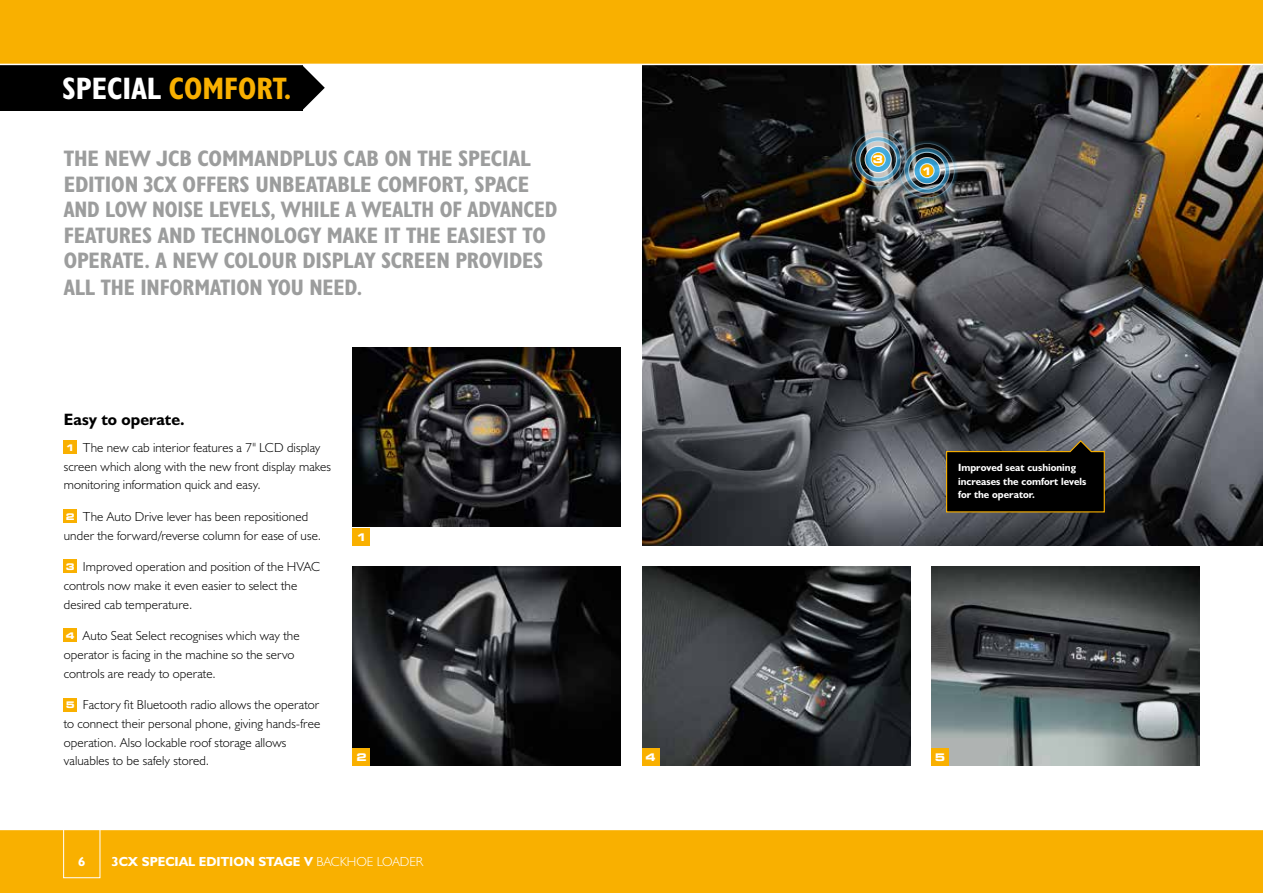
<style>
.page{position:relative;width:1263px;height:893px;background:#fff}
.page>*{position:absolute;margin:0;border:0;box-sizing:border-box;transform-origin:0 0}
.t1{font:31.2px "JCB Bold Condensed";color:#f9b000}
.t2{font:22.5px/25.8px "JCB Bold Condensed";letter-spacing:-.005em;color:#9c9d9d}
.t3{font:700 16.5px "JCB Euro";letter-spacing:.005em;color:#000}
.t4{font:300 13.2px/18.8px "JCB Euro";letter-spacing:.01em;color:#000}
.t5{font:700 13.2px "JCB Euro";color:#fff}
.t6{font:700 10.5px/13.5px "JCB Euro";color:#fff}
.t7{font:700 expanded 10.5px "Square 721 BT";color:#fff}
.s1{color:#fff}
.s2{font-family:"Square 721 BT";font-weight:700;font-stretch:expanded;font-size:9.15px;color:#fff}
.s3{font-weight:300}
</style>
<div class="page">
<svg style="left:302px;top:65px;width:23px;height:45px"></svg>
<div style="left:0;top:54px;width:302px;height:57px;background:#000"></div>
<img style="left:642px;top:65px;width:621px;height:481px">
<div style="left:64px;top:441px;width:13px;height:13px;background:#f9b000"></div>
<div style="left:64px;top:510px;width:13px;height:13px;background:#f9b000"></div>
<div style="left:64px;top:560px;width:13px;height:13px;background:#f9b000"></div>
<div style="left:64px;top:629px;width:13px;height:13px;background:#f9b000"></div>
<div style="left:64px;top:698px;width:13px;height:13px;background:#f9b000"></div>
<img style="left:353px;top:567px;width:268px;height:198px">
<img style="left:353px;top:347px;width:268px;height:179px">
<img style="left:642px;top:567px;width:268px;height:198px">
<img style="left:931px;top:567px;width:268px;height:198px">
<div style="left:353px;top:748px;width:17px;height:17px;background:#f9b000"></div>
<div style="left:353px;top:529px;width:17px;height:17px;background:#f9b000"></div>
<div style="left:642px;top:748px;width:17px;height:17px;background:#f9b000"></div>
<div style="left:931px;top:748px;width:17px;height:17px;background:#f9b000"></div>
<img style="left:846px;top:127px;width:113px;height:76px">
<svg style="left:945px;top:439px;width:160px;height:74px;background:#16140f"></svg>
<div style="left:0;top:829px;width:1263px;height:64px;background:#f9b000"></div>
<hr style="left:0;top:829px;width:1263px;height:1px;background:#fff">
<div style="left:0;top:0;width:1263px;height:64px;background:#f9b000"></div>
<hr style="left:0;top:64px;width:1263px;height:1px;background:#fff">
<div style="left:63px;top:819px;width:37px;height:59px;border:1px solid #fff"></div>
<h1 class="t1" style="left:62px;top:69px;width:231px"><span class="s1">SPECIAL</span> COMFORT.</h1>
<p class="t2" style="left:64px;top:145px;width:495px">THE NEW JCB COMMANDPLUS CAB ON THE SPECIAL EDITION 3CX OFFERS UNBEATABLE COMFORT, SPACE AND LOW NOISE LEVELS, WHILE A WEALTH OF ADVANCED FEATURES AND TECHNOLOGY MAKE IT THE EASIEST TO OPERATE. A NEW COLOUR DISPLAY SCREEN PROVIDES ALL THE INFORMATION YOU NEED.</p>
<p class="t3" style="left:64px;top:409px;width:122px">Easy to operate.</p>
<p class="t4" style="left:64px;top:438px;width:269px"><span class="s2">1</span> The new cab interior features a 7" LCD display screen which along with the new front display makes monitoring information quick and easy.</p>
<p class="t4" style="left:64px;top:507px;width:259px"><span class="s2">2</span> The Auto Drive lever has been repositioned under the forward/reverse column for ease of use.</p>
<p class="t4" style="left:64px;top:557px;width:258px"><span class="s2">3</span> Improved operation and position of the HVAC controls now make it even easier to select the desired cab temperature.</p>
<p class="t4" style="left:64px;top:626px;width:237px"><span class="s2">4</span> Auto Seat Select recognises which way the operator is facing in the machine so the servo controls are ready to operate.</p>
<p class="t4" style="left:64px;top:695px;width:258px"><span class="s2">5</span> Factory fit Bluetooth radio allows the operator to connect their personal phone, giving hands-free operation. Also lockable roof storage allows valuables to be safely stored.</p>
<p class="t7" style="left:356px;top:531px;width:12px">1</p>
<p class="t7" style="left:356px;top:751px;width:12px">2</p>
<p class="t5" style="left:78px;top:853px;width:9px">6</p>
<p class="t5" style="left:112px;top:853px;width:313px">3CX SPECIAL EDITION STAGE V <span class="s3">BACKHOE LOADER</span></p>
<p class="t7" style="left:873px;top:153px;width:12px">3</p>
<p class="t7" style="left:922px;top:165px;width:12px">1</p>
<p class="t6" style="left:958px;top:460px;width:130px">Improved seat cushioning increases the comfort levels for the operator.</p>
<p class="t7" style="left:645px;top:751px;width:12px">4</p>
<p class="t7" style="left:935px;top:751px;width:12px">5</p>
</div>
